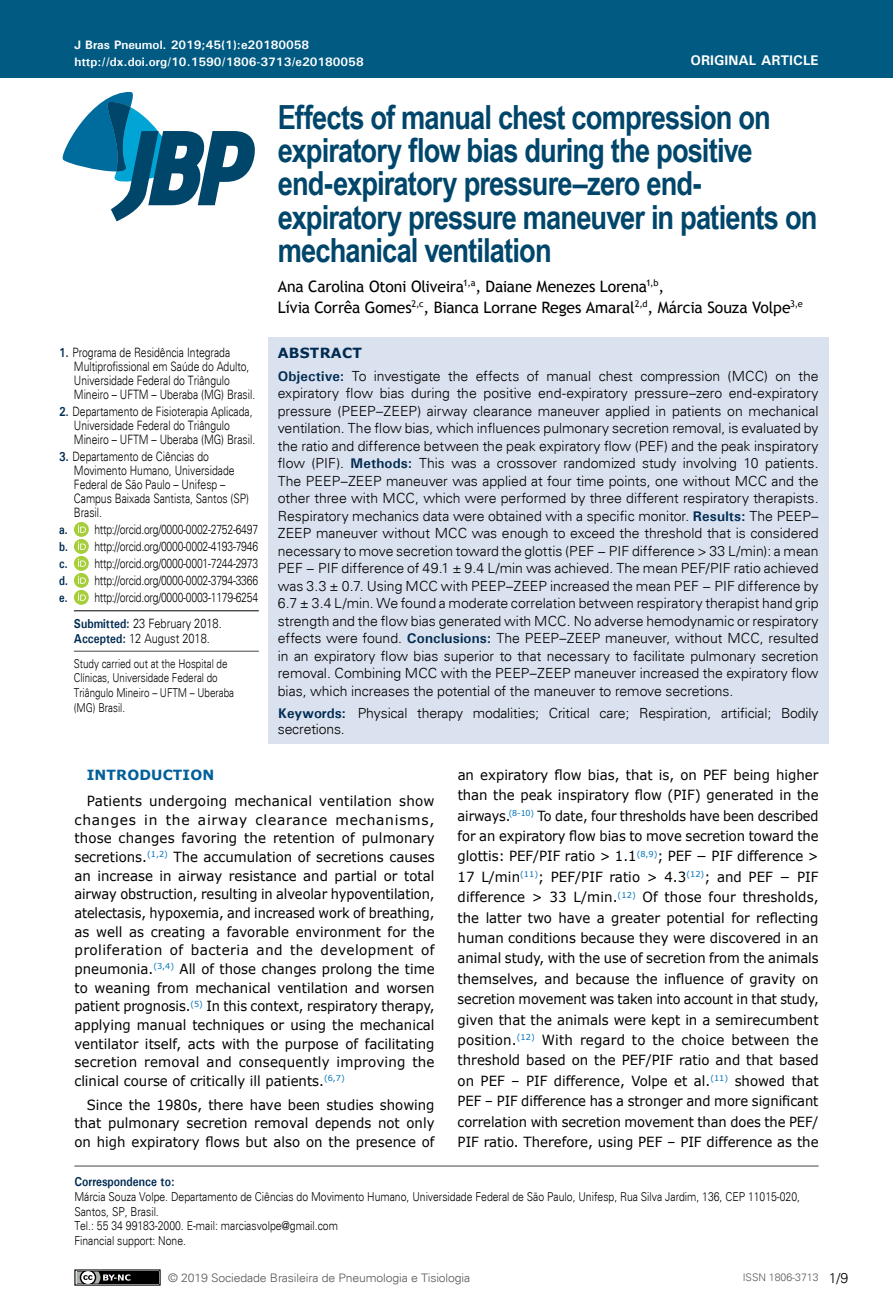
<style>
.page{position:relative;width:893px;height:1315px;background:#fff}
.page>*{position:absolute;margin:0;border:0;box-sizing:border-box;transform-origin:0 0}
.t1{font:700 33.25px/33.2px "Arial Narrow";letter-spacing:-.025em;color:#00466b}
.t2{font:15.75px/21px "Trebuchet MS";letter-spacing:-.01em;color:#000}
.t3{font:300 14px/17.5px "Univers";letter-spacing:-.01em;color:#000;text-align:justify}
.t4{font:14px/20.5px "Verdana";color:#000;text-align:justify;scale:.95 1}
.t5{font:14px/18.7px "Verdana";color:#000;text-align:justify;scale:.96 1}
.t6{font:700 14px "Univers";color:#fff}
.t7{font:700 14px "Verdana";letter-spacing:.01em;color:#01609a}
.t8{font:700 14px "Verdana";letter-spacing:.015em;color:#002b51}
.t9{font:300 12.95px/14px "Univers";color:#000;scale:.8 1}
.t10{font:300 12.95px/14.9px "Univers";color:#000;scale:.85 1}
.t11{font:700 12.95px "Univers";color:#002b51;scale:.85 1}
.t12{font:300 12.25px/14.7px "Univers";color:#000;scale:.85 1}
.t13{font:300 12.25px/14.7px "Univers";color:#000;scale:.8 1}
.t14{font:700 12.25px "Univers";color:#fff}
.t15{font:300 11.72px "Univers";letter-spacing:-.01em;color:#58595b;scale:1.04 1}
.t16{font:300 10.5px "Univers";color:#58595b}
.s1{font-weight:700;color:#002b51}
</style>
<div class="page">
<div style="left:0;top:0;width:893px;height:78px;background:#005a82"></div>
<svg style="left:62px;top:91px;width:193px;height:130px"></svg>
<div style="left:75px;top:1270px;width:85px;height:15px;background:#000"></div>
<div style="left:74px;top:1269px;width:87px;height:16px;border:1px solid #000"></div>
<svg style="left:74px;top:1269px;width:56px;height:17px"></svg>
<div style="left:268px;top:337px;width:560px;height:407px;background:#dbe2ef"></div>
<hr style="left:74px;top:1165px;width:745px;height:1px;background:#464547">
<div style="left:74px;top:522px;width:15px;height:15px;background:#a6ce39;border-radius:50%"></div>
<svg style="left:78px;top:525px;width:8px;height:8px"></svg>
<div style="left:74px;top:539px;width:15px;height:15px;background:#a6ce39;border-radius:50%"></div>
<svg style="left:78px;top:542px;width:8px;height:8px"></svg>
<svg style="left:74px;top:556px;width:15px;height:15px"></svg>
<div style="left:74px;top:556px;width:15px;height:15px;background:#a6ce39;border-radius:50%"></div>
<svg style="left:78px;top:558px;width:8px;height:9px"></svg>
<svg style="left:74px;top:573px;width:15px;height:15px"></svg>
<div style="left:74px;top:573px;width:15px;height:15px;background:#a6ce39;border-radius:50%"></div>
<svg style="left:78px;top:575px;width:8px;height:9px"></svg>
<svg style="left:74px;top:590px;width:15px;height:15px"></svg>
<div style="left:74px;top:590px;width:15px;height:15px;background:#a6ce39;border-radius:50%"></div>
<svg style="left:78px;top:592px;width:8px;height:9px"></svg>
<hr style="left:74px;top:610px;width:185px;height:1px;background:#000">
<hr style="left:74px;top:651px;width:185px;height:1px;background:#464547">
<p class="t14" style="left:74px;top:37px;width:236px">J Bras Pneumol. 2019;45(1):e20180058</p>
<p class="t14" style="left:74px;top:54px;width:291px">http://dx.doi.org/10.1590/1806-3713/e20180058</p>
<p class="t6" style="left:690px;top:52px;width:130px">ORIGINAL ARTICLE</p>
<p class="t9" style="left:74px;top:345px;width:228px;text-indent:-15px"><span class="s1">1.</span> Programa de Residência Integrada Multiprofissional em Saúde do Adulto, Universidade Federal do Triângulo Mineiro – UFTM – Uberaba (MG) Brasil.</p>
<p class="t9" style="left:74px;top:404px;width:228px;text-indent:-15px"><span class="s1">2.</span> Departamento de Fisioterapia Aplicada,<br>Universidade Federal do Triângulo<br>Mineiro – UFTM – Uberaba (MG) Brasil.</p>
<p class="t9" style="left:74px;top:449px;width:220px;text-indent:-15px"><span class="s1">3.</span> Departamento de Ciências do<br>Movimento Humano, Universidade<br>Federal de São Paulo – Unifesp –<br>Campus Baixada Santista, Santos (SP)<br>Brasil.</p>
<p class="t9" style="left:59px;top:521px;width:250px;line-height:17px;text-align:justify"><span class="s1">a.</span> http://orcid.org/0000-0002-2752-6497 <span class="s1">b.</span> http://orcid.org/0000-0002-4193-7946 <span class="s1">c.</span> http://orcid.org/0000-0001-7244-2973 <span class="s1">d.</span> http://orcid.org/0000-0002-3794-3366 <span class="s1">e.</span> http://orcid.org/0000-0003-1179-6254</p>
<p class="t10" style="left:74px;top:616px;width:175px"><span class="s1">Submitted:</span> 23 February 2018.<br><span class="s1">Accepted:</span> 12 August 2018.</p>
<p class="t13" style="left:74px;top:656px;width:202px">Study carried out at the Hospital de<br>Clínicas, Universidade Federal do<br>Triângulo Mineiro – UFTM – Uberaba (MG) Brasil.</p>
<h1 class="t1" style="left:278px;top:99px;width:541px">Effects of manual chest compression on expiratory flow bias during the positive end-expiratory pressure–zero end&shy;expiratory pressure maneuver in patients on mechanical ventilation</h1>
<p class="t2" style="left:278px;top:276px;width:527px">Ana Carolina Otoni Oliveira<sup>1,a</sup>, Daiane Menezes Lorena<sup>1,b</sup>,<br>Lívia Corrêa Gomes<sup>2,c</sup>, Bianca Lorrane Reges Amaral<sup>2,d</sup>, Márcia Souza Volpe<sup>3,e</sup></p>
<p class="t8" style="left:278px;top:343px;width:86px">ABSTRACT</p>
<p class="t3" style="left:278px;top:367px;width:542px"><span class="s1">Objective:</span> To investigate the effects of manual chest compression (MCC) on the expiratory flow bias during the positive end-expiratory pressure–zero end-expiratory pressure (PEEP–ZEEP) airway clearance maneuver applied in patients on mechanical ventilation. The flow bias, which influences pulmonary secretion removal, is evaluated by the ratio and difference between the peak expiratory flow (PEF) and the peak inspiratory flow (PIF). <span class="s1">Methods:</span> This was a crossover randomized study involving 10 patients.<br>The PEEP–ZEEP maneuver was applied at four time points, one without MCC and the other three with MCC, which were performed by three different respiratory therapists.<br>Respiratory mechanics data were obtained with a specific monitor. <span class="s1">Results:</span> The PEEP– ZEEP maneuver without MCC was enough to exceed the threshold that is considered necessary to move secretion toward the glottis (PEF − PIF difference &gt; 33 L/min): a mean PEF − PIF difference of 49.1 ± 9.4 L/min was achieved. The mean PEF/PIF ratio achieved was 3.3 ± 0.7. Using MCC with PEEP–ZEEP increased the mean PEF − PIF difference by 6.7 ± 3.4 L/min. We found a moderate correlation between respiratory therapist hand grip strength and the flow bias generated with MCC. No adverse hemodynamic or respiratory effects were found. <span class="s1">Conclusions:</span> The PEEP–ZEEP maneuver, without MCC, resulted in an expiratory flow bias superior to that necessary to facilitate pulmonary secretion removal. Combining MCC with the PEEP–ZEEP maneuver increased the expiratory flow bias, which increases the potential of the maneuver to remove secretions.</p>
<p class="t3" style="left:278px;top:704px;width:542px;line-height:16.8px"><span class="s1">Keywords:</span> Physical therapy modalities; Critical care; Respiration, artificial; Bodily secretions.</p>
<p class="t7" style="left:87px;top:765px;width:129px">INTRODUCTION</p>
<p class="t5" style="left:74px;top:791px;width:377px;text-indent:12px">Patients undergoing mechanical ventilation show changes in the airway clearance mechanisms, those changes favoring the retention of pulmonary secretions.<sup>(1,2)</sup> The accumulation of secretions causes an increase in airway resistance and partial or total airway obstruction, resulting in alveolar hypoventilation, atelectasis, hypoxemia, and increased work of breathing, as well as creating a favorable environment for the proliferation of bacteria and the development of pneumonia.<sup>(3,4)</sup> All of those changes prolong the time to weaning from mechanical ventilation and worsen patient prognosis.<sup>(5)</sup> In this context, respiratory therapy, applying manual techniques or using the mechanical ventilator itself, acts with the purpose of facilitating secretion removal and consequently improving the clinical course of critically ill patients.<sup>(6,7)</sup></p>
<p class="t4" style="left:74px;top:1095px;width:381px;line-height:18.7px;text-indent:12px">Since the 1980s, there have been studies showing that pulmonary secretion removal depends not only on high expiratory flows but also on the presence of</p>
<p class="t4" style="left:458px;top:764px;width:381px">an expiratory flow bias, that is, on PEF being higher than the peak inspiratory flow (PIF) generated in the airways.<sup>(8-10)</sup> To date, four thresholds have been described for an expiratory flow bias to move secretion toward the glottis: PEF/PIF ratio &gt; 1.1<sup>(8,9)</sup>; PEF − PIF difference &gt; 17 L/min<sup>(11)</sup>; PEF/PIF ratio &gt; 4.3<sup>(12)</sup>; and PEF − PIF difference &gt; 33 L/min.<sup>(12)</sup> Of those four thresholds, the latter two have a greater potential for reflecting human conditions because they were discovered in an animal study, with the use of secretion from the animals themselves, and because the influence of gravity on secretion movement was taken into account in that study, given that the animals were kept in a semirecumbent position.<sup>(12)</sup> With regard to the choice between the threshold based on the PEF/PIF ratio and that based on PEF – PIF difference, Volpe et al.<sup>(11)</sup> showed that PEF – PIF difference has a stronger and more significant correlation with secretion movement than does the PEF/ PIF ratio. Therefore, using PEF – PIF difference as the</p>
<p class="t11" style="left:74px;top:1173px;width:119px">Correspondence to:</p>
<p class="t12" style="left:74px;top:1189px;width:855px">Márcia Souza Volpe. Departamento de Ciências do Movimento Humano, Universidade Federal de São Paulo, Unifesp, Rua Silva Jardim, 136, CEP 11015-020, Santos, SP, Brasil.<br>Tel.: 55 34 99183-2000. E-mail: marciasvolpe@gmail.com<br>Financial support: None.</p>
<p class="t15" style="left:168px;top:1270px;width:292px">© 2019 Sociedade Brasileira de Pneumologia e Tisiologia</p>
<p class="t16" style="left:743px;top:1271px;width:77px">ISSN 1806-3713</p>
<p class="t3" style="left:829px;top:1269px;width:21px">1/9</p>
</div>
